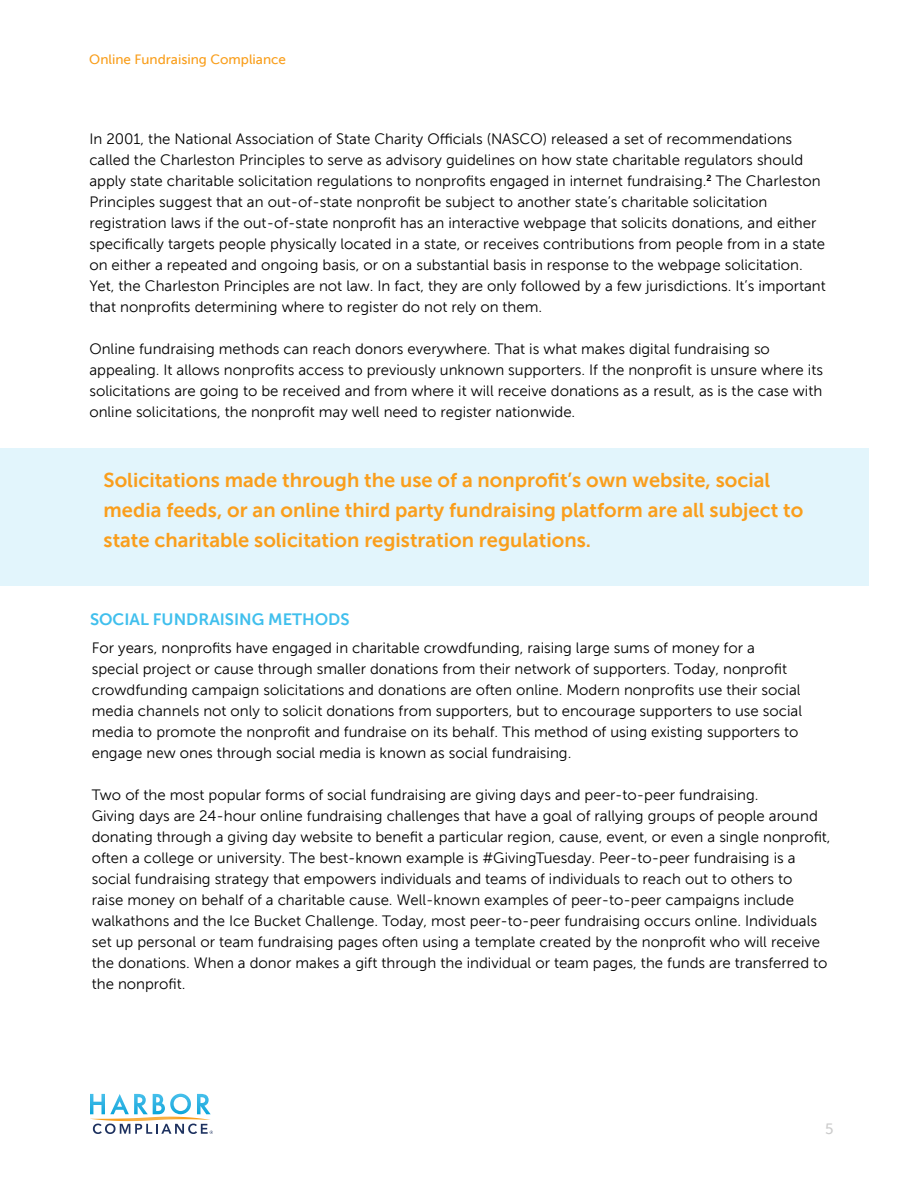
<style>
.page{position:relative;width:918px;height:1188px;background:#fff}
.page>*{position:absolute;margin:0;border:0;box-sizing:border-box;transform-origin:0 0}
.t1{font:20.1px/30px "Museo Sans 700";color:#fa9e1c}
.t2{font:16.5px "Museo Sans 700";color:#40bfed}
.t3{font:15px/21px "Museo Sans 300";color:#000}
.t4{font:15px "Museo Sans 500";color:#ccc}
.t5{font:13.5px "Museo Sans 500";color:#f99e1b}
</style>
<div class="page">
<svg style="left:90px;top:1094px;width:123px;height:40px"></svg>
<div style="left:0;top:449px;width:869px;height:137px;background:#e2f5fc"></div>
<p class="t5" style="left:89px;top:52px;width:198px">Online Fundraising Compliance</p>
<p class="t3" style="left:89px;top:128px;width:738px">In 2001, the National Association of State Charity Officials (NASCO) released a set of recommendations called the Charleston Principles to serve as advisory guidelines on how state charitable regulators should apply state charitable solicitation regulations to nonprofits engaged in internet fundraising.<sup>2</sup> The Charleston Principles suggest that an out-of-state nonprofit be subject to another state’s charitable solicitation registration laws if the out-of-state nonprofit has an interactive webpage that solicits donations, and either specifically targets people physically located in a state, or receives contributions from people from in a state on either a repeated and ongoing basis, or on a substantial basis in response to the webpage solicitation.<br>Yet, the Charleston Principles are not law. In fact, they are only followed by a few jurisdictions. It’s important that nonprofits determining where to register do not rely on them.</p>
<p class="t3" style="left:89px;top:338px;width:735px">Online fundraising methods can reach donors everywhere. That is what makes digital fundraising so appealing. It allows nonprofits access to previously unknown supporters. If the nonprofit is unsure where its solicitations are going to be received and from where it will receive donations as a result, as is the case with online solicitations, the nonprofit may well need to register nationwide.</p>
<h1 class="t1" style="left:104px;top:465px;width:701px">Solicitations made through the use of a nonprofit’s own website, social media feeds, or an online third party fundraising platform are all subject to state charitable solicitation registration regulations.</h1>
<p class="t2" style="left:90px;top:610px;width:261px">SOCIAL FUNDRAISING METHODS</p>
<p class="t3" style="left:92px;top:638px;width:712px">For years, nonprofits have engaged in charitable crowdfunding, raising large sums of money for a special project or cause through smaller donations from their network of supporters. Today, nonprofit crowdfunding campaign solicitations and donations are often online. Modern nonprofits use their social media channels not only to solicit donations from supporters, but to encourage supporters to use social media to promote the nonprofit and fundraise on its behalf. This method of using existing supporters to engage new ones through social media is known as social fundraising.</p>
<p class="t3" style="left:92px;top:785px;width:740px">Two of the most popular forms of social fundraising are giving days and peer-to-peer fundraising.<br>Giving days are 24-hour online fundraising challenges that have a goal of rallying groups of people around donating through a giving day website to benefit a particular region, cause, event, or even a single nonprofit, often a college or university. The best-known example is #GivingTuesday. Peer-to-peer fundraising is a social fundraising strategy that empowers individuals and teams of individuals to reach out to others to<br>raise money on behalf of a charitable cause. Well-known examples of peer-to-peer campaigns include walkathons and the Ice Bucket Challenge. Today, most peer-to-peer fundraising occurs online. Individuals set up personal or team fundraising pages often using a template created by the nonprofit who will receive the donations. When a donor makes a gift through the individual or team pages, the funds are transferred to the nonprofit.</p>
<p class="t4" style="left:825px;top:1121px;width:10px">5</p>
</div>
